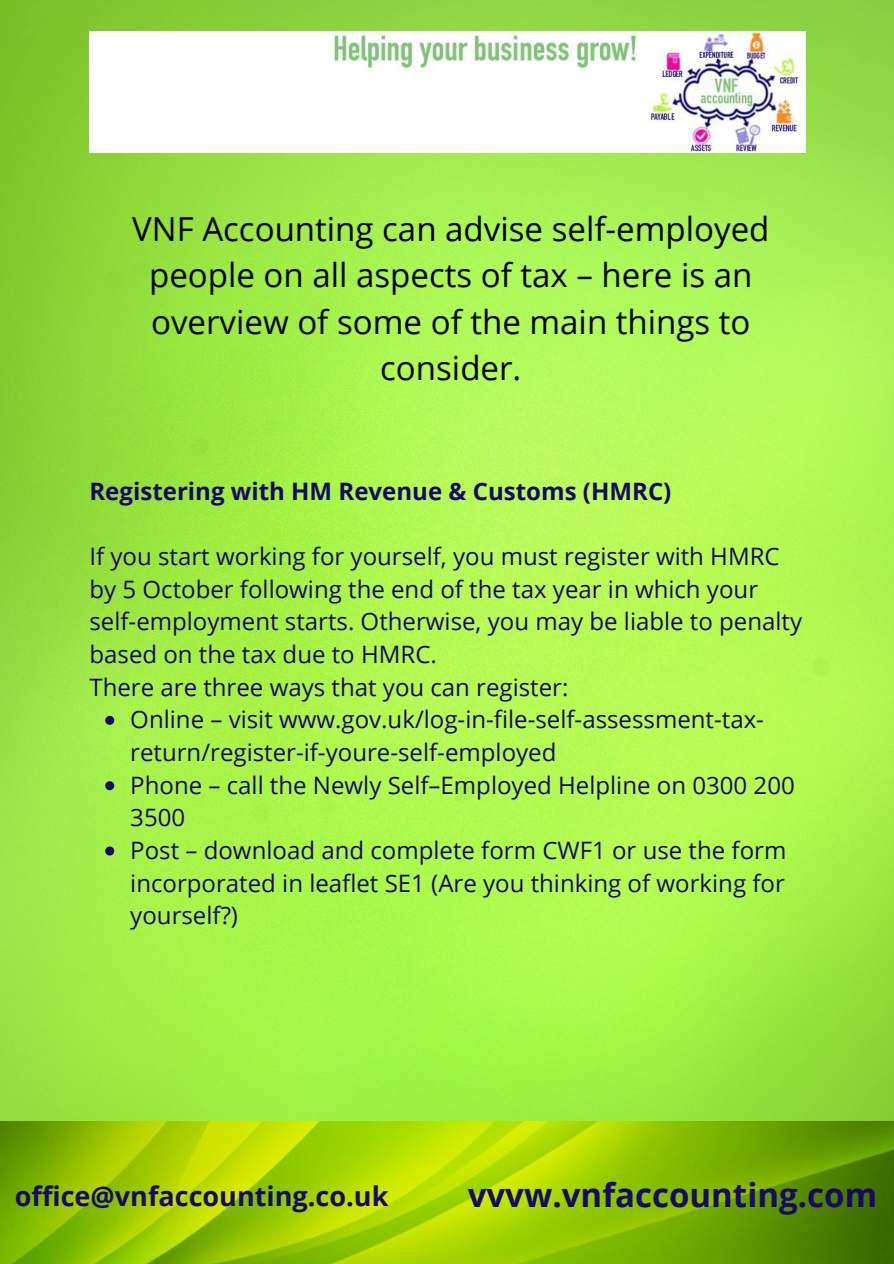
<style>
.page{position:relative;width:894px;height:1264px;background:#fff}
.page>*{position:absolute;margin:0;border:0;box-sizing:border-box;transform-origin:0 0}
.t1{font:33px/46.2px "Open Sans";color:#000;text-align:center}
.t2{font:700 33px "Open Sans";color:#150b63}
.t3{font:700 27px "Open Sans";color:#150b63}
.t4{font:24px/32.7px "Open Sans";color:#150b63}
.t5{font:700 24px "Open Sans";color:#150b63}
</style>
<div class="page">
<img style="left:0;top:0;width:893px;height:1121px">
<img style="left:0;top:1121px;width:893px;height:142px">
<img style="left:89px;top:32px;width:715px;height:120px">
<svg style="left:105px;top:716px;width:9px;height:9px"></svg>
<svg style="left:105px;top:781px;width:9px;height:9px"></svg>
<svg style="left:105px;top:846px;width:9px;height:9px"></svg>
<p class="t1" style="left:132px;top:205px;width:638px">VNF Accounting can advise self-employed people on all aspects of tax – here is an overview of some of the main things to consider.</p>
<p class="t5" style="left:89px;top:474px;width:583px">Registering with HM Revenue &amp; Customs (HMRC)</p>
<p class="t4" style="left:89px;top:539px;width:714px">If you start working for yourself, you must register with HMRC by 5 October following the end of the tax year in which your self-employment starts. Otherwise, you may be liable to penalty based on the tax due to HMRC.</p>
<p class="t4" style="left:89px;top:670px;width:480px">There are three ways that you can register:</p>
<p class="t4" style="left:130px;top:702px;width:635px">Online – visit www.gov.uk/log-in-file-self-assessment-tax&shy;return/register-if-youre-self-employed</p>
<p class="t4" style="left:130px;top:768px;width:665px">Phone – call the Newly Self–Employed Helpline on 0300 200<br>3500</p>
<p class="t4" style="left:130px;top:833px;width:657px;text-align:justify">Post – download and complete form CWF1 or use the form incorporated in leaflet SE1 (Are you thinking of working for yourself?)</p>
<p class="t3" style="left:15px;top:1177px;width:375px">office@vnfaccounting.co.uk</p>
<p class="t2" style="left:467px;top:1171px;width:411px">vvvw.vnfaccounting.com</p>
</div>
